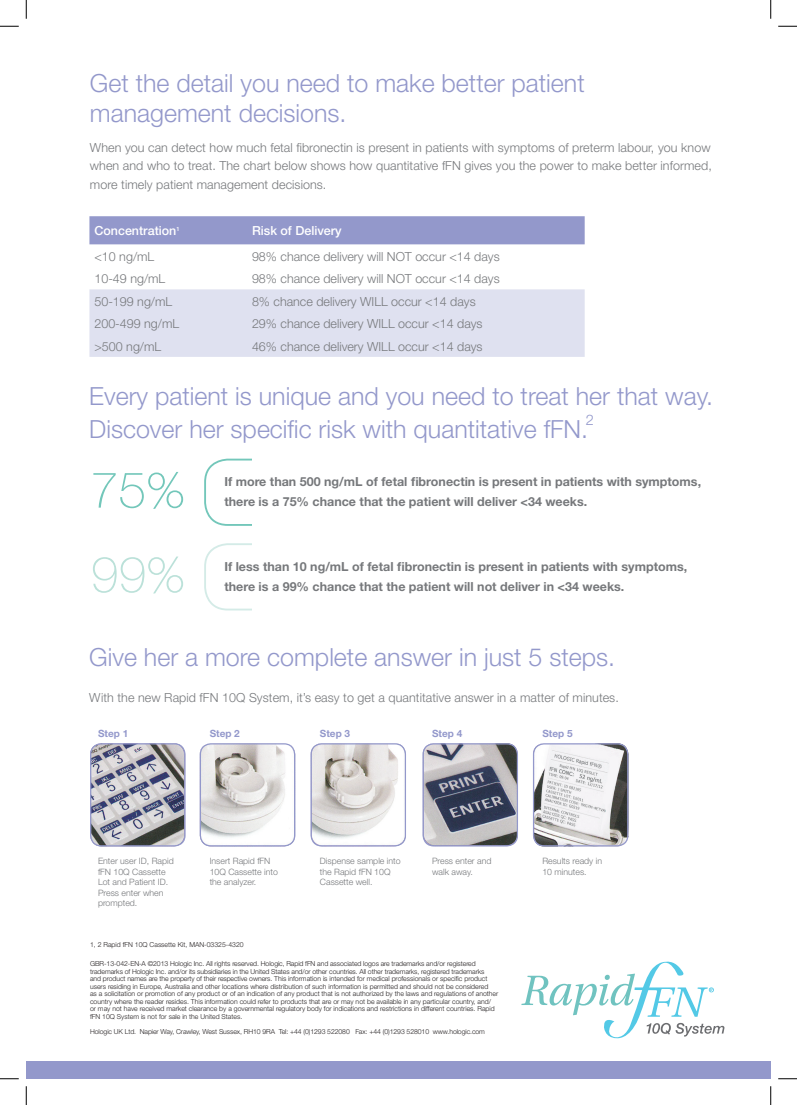
<style>
.page{position:relative;width:797px;height:1105px;background:#fff}
.page>*{position:absolute;margin:0;border:0;box-sizing:border-box;transform-origin:0 0}
.headline{font:100 50px "Helvetica Neue";color:#73c7ba}
.headline-2{font:100 50px "Helvetica Neue";color:#bbe1d9}
.subhead{font:300 25px/30px "Helvetica Neue";color:#9398cb}
.subhead-2{font:300 14.62px "Helvetica Neue";color:#9398cb}
.body_copy{font:300 12.5px/18.8px "Helvetica Neue";color:#76787b;text-align:justify}
.body_copy-2{font:700 12.5px/20px "Helvetica Neue";color:#76787b}
.body_copy-3{font:500 12.5px "Helvetica Neue";color:#fff}
.callout{font:700 10px "Helvetica Neue";color:#9398cb}
.caption_copy{font:300 8.75px/10.5px "Helvetica Neue";color:#76787b}
.legal_copy{font:300 6.88px/7.5px "Helvetica Neue LT Std";color:#231f20}
</style>
<div class="page">
<div style="left:89px;top:216px;width:495px;height:28px;background:#9398cb"></div>
<div style="left:89px;top:289px;width:495px;height:68px;background:#dfe1f0"></div>
<div style="left:26px;top:1061px;width:744px;height:18px;background:#9398cb"></div>
<svg style="left:204px;top:458px;width:48px;height:68px"></svg>
<svg style="left:204px;top:543px;width:48px;height:68px"></svg>
<img style="left:90px;top:743px;width:95px;height:103px">
<div style="left:90px;top:743px;width:95px;height:103px;border:1px solid #9398cb;border-radius:11px"></div>
<img style="left:200px;top:745px;width:95px;height:101px">
<div style="left:200px;top:743px;width:95px;height:103px;border:1px solid #9398cb;border-radius:11px"></div>
<img style="left:312px;top:745px;width:94px;height:101px">
<div style="left:310px;top:743px;width:96px;height:103px;border:1px solid #9398cb;border-radius:11px"></div>
<img style="left:424px;top:745px;width:94px;height:101px">
<div style="left:422px;top:743px;width:96px;height:103px;border:1px solid #9398cb;border-radius:11px"></div>
<img style="left:533px;top:743px;width:95px;height:103px">
<div style="left:533px;top:743px;width:95px;height:103px;border:1px solid #9398cb;border-radius:11px"></div>
<svg style="left:521px;top:962px;width:203px;height:76px"></svg>
<svg style="left:0;top:25px;width:19px;height:2px"></svg>
<svg style="left:778px;top:25px;width:19px;height:2px"></svg>
<svg style="left:0;top:1078px;width:19px;height:1px"></svg>
<svg style="left:778px;top:1078px;width:19px;height:1px"></svg>
<svg style="left:25px;top:0;width:2px;height:19px"></svg>
<svg style="left:25px;top:1086px;width:2px;height:19px"></svg>
<svg style="left:770px;top:0;width:1px;height:19px"></svg>
<svg style="left:770px;top:1086px;width:1px;height:19px"></svg>
<p class="subhead" style="left:90px;top:67px;width:496px">Get the detail you need to make better patient management decisions.</p>
<p class="body_copy" style="left:90px;top:137px;width:623px">When you can detect how much fetal fibronectin is present in patients with symptoms of preterm labour, you know when and who to treat. The chart below shows how quantitative fFN gives you the power to make better informed, more timely patient management decisions.</p>
<p class="body_copy-3" style="left:94px;top:223px;width:87px">Concentration<sup>1</sup></p>
<p class="body_copy-3" style="left:252px;top:223px;width:91px">Risk of Delivery</p>
<p class="body_copy" style="left:94px;top:246px;width:61px">&lt;10 ng/mL</p>
<p class="body_copy" style="left:252px;top:246px;width:249px">98% chance delivery will NOT occur &lt;14 days</p>
<p class="body_copy" style="left:94px;top:269px;width:72px">10-49 ng/mL</p>
<p class="body_copy" style="left:252px;top:269px;width:249px">98% chance delivery will NOT occur &lt;14 days</p>
<p class="body_copy" style="left:94px;top:291px;width:79px">50-199 ng/mL</p>
<p class="body_copy" style="left:252px;top:291px;width:225px">8% chance delivery WILL occur &lt;14 days</p>
<p class="body_copy" style="left:94px;top:314px;width:86px">200-499 ng/mL</p>
<p class="body_copy" style="left:252px;top:314px;width:232px">29% chance delivery WILL occur &lt;14 days</p>
<p class="body_copy" style="left:94px;top:336px;width:68px">&gt;500 ng/mL</p>
<p class="body_copy" style="left:252px;top:336px;width:232px">46% chance delivery WILL occur &lt;14 days</p>
<p class="subhead" style="left:89px;top:379px;width:625px;line-height:33px">Every patient is unique and you need to treat her that way.<br>Discover her specific risk with quantitative fFN.</p>
<p class="subhead-2" style="left:585px;top:410px;width:10px">2</p>
<p class="headline" style="left:91px;top:461px;width:96px">75%</p>
<p class="headline-2" style="left:91px;top:546px;width:96px">99%</p>
<p class="body_copy-2" style="left:224px;top:471px;width:478px">If more than 500 ng/mL of fetal fibronectin is present in patients with symptoms, there is a 75% chance that the patient will deliver &lt;34 weeks.</p>
<p class="body_copy-2" style="left:224px;top:556px;width:464px">If less than 10 ng/mL of fetal fibronectin is present in patients with symptoms, there is a 99% chance that the patient will not deliver in &lt;34 weeks.</p>
<p class="subhead" style="left:89px;top:642px;width:527px">Give her a more complete answer in just 5 steps.</p>
<p class="body_copy" style="left:89px;top:688px;width:531px">With the new Rapid fFN 10Q System, it’s easy to get a quantitative answer in a matter of minutes.</p>
<p class="callout" style="left:98px;top:727px;width:32px">Step 1</p>
<p class="callout" style="left:210px;top:727px;width:32px">Step 2</p>
<p class="callout" style="left:320px;top:727px;width:32px">Step 3</p>
<p class="callout" style="left:432px;top:727px;width:32px">Step 4</p>
<p class="callout" style="left:542px;top:727px;width:32px">Step 5</p>
<p class="caption_copy" style="left:98px;top:855px;width:77px">Enter user ID, Rapid fFN 10Q Cassette<br>Lot and Patient ID.<br>Press enter when prompted.</p>
<p class="caption_copy" style="left:210px;top:855px;width:70px">Insert Rapid fFN<br>10Q Cassette into the analyzer.</p>
<p class="caption_copy" style="left:320px;top:855px;width:82px">Dispense sample into the Rapid fFN 10Q<br>Cassette well.</p>
<p class="caption_copy" style="left:432px;top:855px;width:61px">Press enter and walk away.</p>
<p class="caption_copy" style="left:542px;top:855px;width:61px">Results ready in<br>10 minutes.</p>
<p class="legal_copy" style="left:90px;top:940px;width:155px">1, 2 Rapid fFN 10Q Cassette Kit, MAN-03325-4320</p>
<p class="legal_copy" style="left:90px;top:960px;width:410px">GBR-13-042-EN-A ©2013 Hologic Inc. All rights reserved. Hologic, Rapid fFN and associated logos are trademarks and/or registered trademarks of Hologic Inc. and/or its subsidiaries in the United States and/or other countries. All other trademarks, registered trademarks<br>and product names are the property of their respective owners. This information is intended for medical professionals or specific product users residing in Europe, Australia and other locations where distribution of such information is permitted and should not be considered<br>as a solicitation or promotion of any product or of an indication of any product that is not authorized by the laws and regulations of another country where the reader resides. This information could refer to products that are or may not be available in any particular country, and/ or may not have received market clearance by a governmental regulatory body for indications and restrictions in different countries. Rapid fFN 10Q System is not for sale in the United States.</p>
<p class="legal_copy" style="left:90px;top:1027px;width:396px">Hologic UK Ltd. Napier Way, Crawley, West Sussex, RH10 9RA Tel: +44 (0)1293 522080 Fax: +44 (0)1293 528010 www.hologic.com</p>
</div>
